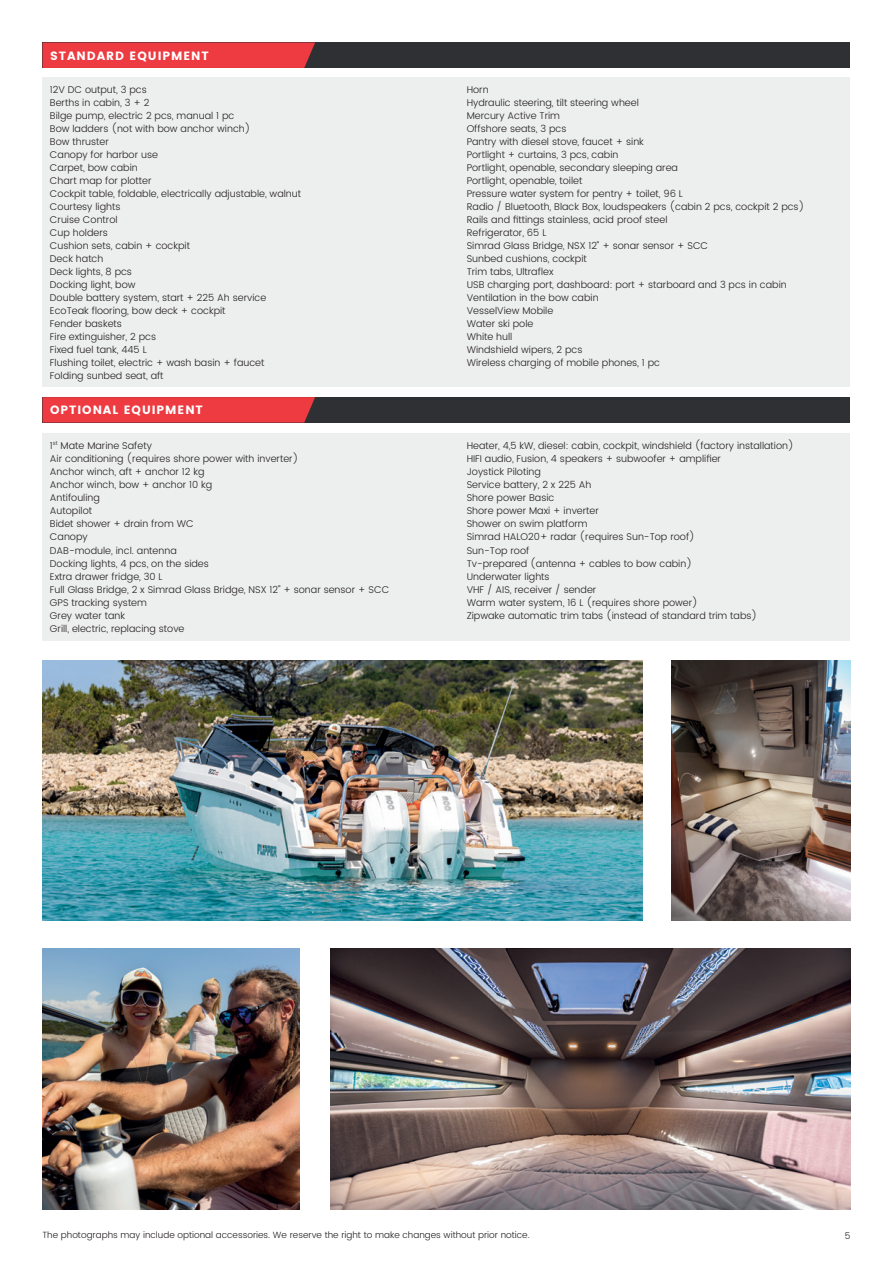
<style>
.page{position:relative;width:893px;height:1263px;background:#fff}
.page>*{position:absolute;margin:0;border:0;box-sizing:border-box;transform-origin:0 0}
.Leipis_FIN{font:12px "Poppins";letter-spacing:.08em;color:#fff}
.t1{font:300 9.75px/13px "Poppins";color:#231f20}
.t2{font:300 9px "Poppins";color:#231f20}
</style>
<div class="page">
<div style="left:43px;top:77px;width:807px;height:309px;background:#edeeee"></div>
<div style="left:43px;top:433px;width:807px;height:208px;background:#edeeee"></div>
<img style="left:43px;top:660px;width:599px;height:261px">
<img style="left:43px;top:948px;width:256px;height:261px">
<img style="left:671px;top:660px;width:179px;height:261px">
<img style="left:331px;top:948px;width:519px;height:261px">
<div style="left:43px;top:43px;width:807px;height:25px;background:#2f3033"></div>
<div style="left:43px;top:43px;width:272px;height:25px;background:#ee3a41"></div>
<div style="left:43px;top:397px;width:807px;height:26px;background:#2f3033"></div>
<svg style="left:43px;top:397px;width:272px;height:26px;background:#e63940"></svg>
<p class="Leipis_FIN" style="left:50px;top:49px;width:160px">STANDARD EQUIPMENT</p>
<p class="t1" style="left:50px;top:84px;width:101px">12V DC output, 3 pcs<br>Berths in cabin, 3 + 2</p>
<p class="t1" style="left:50px;top:110px;width:186px">Bilge pump, electric 2 pcs, manual 1 pc</p>
<p class="t1" style="left:50px;top:123px;width:202px">Bow ladders (not with bow anchor winch)</p>
<p class="t1" style="left:50px;top:136px;width:60px">Bow thruster</p>
<p class="t1" style="left:50px;top:149px;width:110px">Canopy for harbor use</p>
<p class="t1" style="left:50px;top:162px;width:89px">Carpet, bow cabin</p>
<p class="t1" style="left:50px;top:174px;width:103px">Chart map for plotter</p>
<p class="t1" style="left:50px;top:187px;width:253px">Cockpit table, foldable, electrically adjustable, walnut</p>
<p class="t1" style="left:50px;top:200px;width:72px">Courtesy lights</p>
<p class="t1" style="left:50px;top:213px;width:69px">Cruise Control</p>
<p class="t1" style="left:50px;top:226px;width:59px">Cup holders</p>
<p class="t1" style="left:50px;top:239px;width:142px">Cushion sets, cabin + cockpit</p>
<p class="t1" style="left:50px;top:252px;width:55px">Deck hatch</p>
<p class="t1" style="left:50px;top:265px;width:84px">Deck lights, 8 pcs</p>
<p class="t1" style="left:50px;top:278px;width:87px">Docking light, bow</p>
<p class="t1" style="left:50px;top:291px;width:218px">Double battery system, start + 225 Ah service</p>
<p class="t1" style="left:50px;top:304px;width:177px">EcoTeak flooring, bow deck + cockpit</p>
<p class="t1" style="left:50px;top:317px;width:73px">Fender baskets</p>
<p class="t1" style="left:50px;top:330px;width:108px">Fire extinguisher, 2 pcs</p>
<p class="t1" style="left:50px;top:343px;width:98px">Fixed fuel tank, 445 L</p>
<p class="t1" style="left:50px;top:356px;width:216px">Flushing toilet, electric + wash basin + faucet</p>
<p class="t1" style="left:50px;top:369px;width:115px">Folding sunbed seat, aft</p>
<p class="Leipis_FIN" style="left:50px;top:403px;width:154px">OPTIONAL EQUIPMENT</p>
<p class="t1" style="left:50px;top:439px;width:103px">1<sup>st</sup> Mate Marine Safety</p>
<p class="t1" style="left:50px;top:452px;width:250px">Air conditioning (requires shore power with inverter)</p>
<p class="t1" style="left:50px;top:465px;width:156px">Anchor winch, aft + anchor 12 kg</p>
<p class="t1" style="left:50px;top:478px;width:164px">Anchor winch, bow + anchor 10 kg</p>
<p class="t1" style="left:50px;top:491px;width:51px">Antifouling</p>
<p class="t1" style="left:50px;top:505px;width:44px">Autopilot</p>
<p class="t1" style="left:50px;top:518px;width:145px">Bidet shower + drain from WC</p>
<p class="t1" style="left:50px;top:531px;width:39px">Canopy</p>
<p class="t1" style="left:50px;top:544px;width:128px">DAB-module, incl. antenna</p>
<p class="t1" style="left:50px;top:557px;width:160px">Docking lights, 4 pcs, on the sides</p>
<p class="t1" style="left:50px;top:570px;width:114px">Extra drawer fridge, 30 L</p>
<p class="t1" style="left:50px;top:583px;width:341px">Full Glass Bridge, 2 x Simrad Glass Bridge, NSX 12" + sonar sensor + SCC</p>
<p class="t1" style="left:50px;top:596px;width:99px">GPS tracking system</p>
<p class="t1" style="left:50px;top:610px;width:77px">Grey water tank</p>
<p class="t1" style="left:50px;top:623px;width:136px">Grill, electric, replacing stove</p>
<p class="t1" style="left:467px;top:84px;width:23px">Horn</p>
<p class="t1" style="left:467px;top:97px;width:174px">Hydraulic steering, tilt steering wheel</p>
<p class="t1" style="left:467px;top:110px;width:95px">Mercury Active Trim</p>
<p class="t1" style="left:467px;top:123px;width:101px">Offshore seats, 3 pcs</p>
<p class="t1" style="left:467px;top:136px;width:179px">Pantry with diesel stove, faucet + sink</p>
<p class="t1" style="left:467px;top:149px;width:153px">Portlight + curtains, 3 pcs, cabin</p>
<p class="t1" style="left:467px;top:162px;width:213px">Portlight, openable, secondary sleeping area</p>
<p class="t1" style="left:467px;top:174px;width:117px">Portlight, openable, toilet</p>
<p class="t1" style="left:467px;top:187px;width:218px">Pressure water system for pentry + toilet, 96 L</p>
<p class="t1" style="left:467px;top:200px;width:339px">Radio / Bluetooth, Black Box, loudspeakers (cabin 2 pcs, cockpit 2 pcs)</p>
<p class="t1" style="left:467px;top:213px;width:202px">Rails and fittings stainless, acid proof steel</p>
<p class="t1" style="left:467px;top:226px;width:81px">Refrigerator, 65 L</p>
<p class="t1" style="left:467px;top:239px;width:243px">Simrad Glass Bridge, NSX 12" + sonar sensor + SCC</p>
<p class="t1" style="left:467px;top:252px;width:122px">Sunbed cushions, cockpit</p>
<p class="t1" style="left:467px;top:265px;width:88px">Trim tabs, Ultraflex</p>
<p class="t1" style="left:467px;top:278px;width:322px">USB charging port, dashboard: port + starboard and 3 pcs in cabin</p>
<p class="t1" style="left:467px;top:291px;width:133px">Ventilation in the bow cabin</p>
<p class="t1" style="left:467px;top:304px;width:88px">VesselView Mobile</p>
<p class="t1" style="left:467px;top:317px;width:68px">Water ski pole</p>
<p class="t1" style="left:467px;top:330px;width:47px">White hull</p>
<p class="t1" style="left:467px;top:343px;width:117px">Windshield wipers, 2 pcs</p>
<p class="t1" style="left:467px;top:356px;width:195px">Wireless charging of mobile phones, 1 pc</p>
<p class="t1" style="left:467px;top:439px;width:329px">Heater, 4,5 kW, diesel: cabin, cockpit, windshield (factory installation)</p>
<p class="t1" style="left:467px;top:452px;width:256px">HIFI audio, Fusion, 4 speakers + subwoofer + amplifier</p>
<p class="t1" style="left:467px;top:465px;width:76px">Joystick Piloting</p>
<p class="t1" style="left:467px;top:478px;width:126px">Service battery, 2 x 225 Ah</p>
<p class="t1" style="left:467px;top:491px;width:89px">Shore power Basic</p>
<p class="t1" style="left:467px;top:505px;width:134px">Shore power Maxi + inverter</p>
<p class="t1" style="left:467px;top:518px;width:123px">Shower on swim platform</p>
<p class="t1" style="left:467px;top:531px;width:230px">Simrad HALO20+ radar (requires Sun-Top roof)</p>
<p class="t1" style="left:467px;top:544px;width:64px">Sun-Top roof</p>
<p class="t1" style="left:467px;top:557px;width:227px">Tv-prepared (antenna + cables to bow cabin)</p>
<p class="t1" style="left:467px;top:570px;width:84px">Underwater lights</p>
<p class="t1" style="left:467px;top:583px;width:131px">VHF / AIS, receiver / sender</p>
<p class="t1" style="left:467px;top:596px;width:233px">Warm water system, 16 L (requires shore power)</p>
<p class="t1" style="left:467px;top:610px;width:292px">Zipwake automatic trim tabs (instead of standard trim tabs)</p>
<p class="t2" style="left:43px;top:1228px;width:489px">The photographs may include optional accessories. We reserve the right to make changes without prior notice.</p>
<p class="t2" style="left:845px;top:1230px;width:7px">5</p>
</div>
